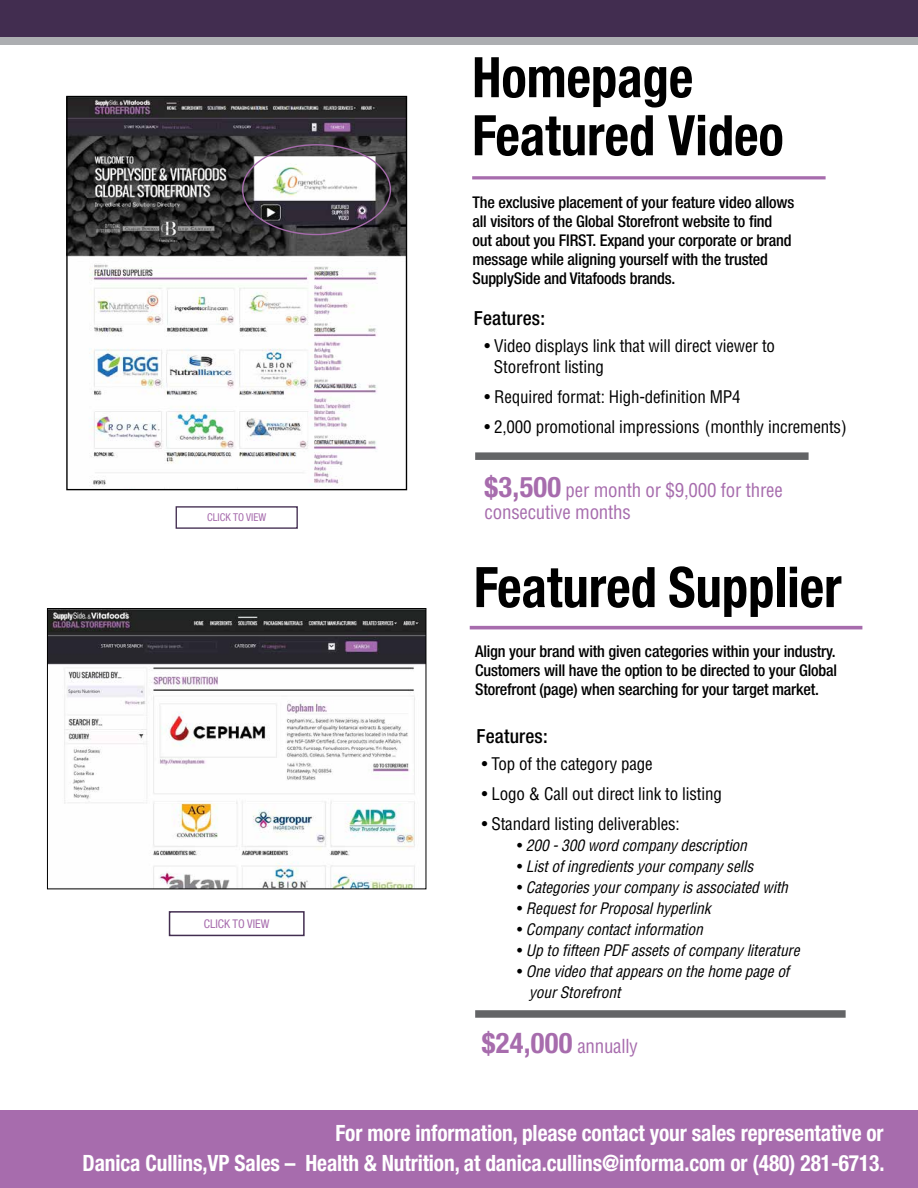
<style>
.page{position:relative;width:918px;height:1188px;background:#fff}
.page>*{position:absolute;margin:0;border:0;box-sizing:border-box;transform-origin:0 0}
.No_Spacing{font:700 condensed 55.95px/58.1px "Helvetica Neue LT Std";color:#000;scale:.94 1}
.No_Spacing-2{font:700 condensed 22.5px/30px "Helvetica Neue LT Std";letter-spacing:-.005em;color:#fff;text-align:right;scale:.95 1}
.No_Spacing-3{font:500 condensed 19.5px "Helvetica Neue LT Std";letter-spacing:.01em;color:#000}
.No_Spacing-4{font:condensed 18.9px/22.5px "Helvetica LT Std";letter-spacing:-.01em;color:#a76cad}
.No_Spacing-5{font:condensed 16.95px/20.7px "Helvetica LT Std";letter-spacing:-.01em;color:#000}
.No_Spacing-6{font:500 condensed 16.2px/18.9px "Helvetica Neue LT Std";letter-spacing:-.01em;color:#000}
.No_Spacing-7{font:italic condensed 15.45px/21px "Helvetica LT Std";letter-spacing:-.01em;color:#000}
.t1{font:condensed 12px "Helvetica Neue LT Std";color:#a76cad}
.t2{font:condensed 10.8px "Helvetica Neue LT Std";color:#a76cad}
.s1{font-size:19.5px;color:#fff}
.s2{font-family:"Helvetica Neue LT Std";font-weight:700;font-size:28.5px}
.s3{font-style:normal}
</style>
<div class="page">
<div style="left:0;top:0;width:918px;height:44px;background:#acaeb1"></div>
<div style="left:0;top:0;width:918px;height:36px;background:#422d50"></div>
<hr style="left:472px;top:176px;width:354px;height:3px;background:#a76cad">
<img style="left:68px;top:98px;width:337px;height:389px">
<div style="left:66px;top:96px;width:341px;height:394px;border:1px solid #000"></div>
<div style="left:475px;top:452px;width:334px;height:8px;background:#636466"></div>
<div style="left:0;top:1110px;width:918px;height:78px;background:#a76cad"></div>
<div style="left:176px;top:506px;width:122px;height:23px;border:1px solid #422d50"></div>
<hr style="left:470px;top:626px;width:392px;height:3px;background:#a76cad">
<img style="left:49px;top:610px;width:375px;height:277px">
<div style="left:47px;top:608px;width:379px;height:281px;border:1px solid #000"></div>
<div style="left:475px;top:1010px;width:371px;height:8px;background:#636466"></div>
<div style="left:169px;top:911px;width:136px;height:25px;border:2px solid #422d50"></div>
<p class="t2" style="left:207px;top:511px;width:60px">CLICK TO VIEW</p>
<p class="t1" style="left:204px;top:917px;width:67px">CLICK TO VIEW</p>
<p class="No_Spacing" style="left:472px;top:48px;width:333px">Homepage<br>Featured Video</p>
<p class="No_Spacing-6" style="left:472px;top:193px;width:323px">The exclusive placement of your feature video allows all visitors of the Global Storefront website to find out about you FIRST. Expand your corporate or brand message while aligning yourself with the trusted SupplySide and Vitafoods brands.</p>
<p class="No_Spacing-3" style="left:474px;top:307px;width:73px">Features:</p>
<p class="No_Spacing-5" style="left:485px;top:335px;width:292px">• Video displays link that will direct viewer to <span class="s1">..</span>Storefront listing</p>
<p class="No_Spacing-5" style="left:485px;top:386px;width:258px">• Required format: High-definition MP4</p>
<p class="No_Spacing-5" style="left:485px;top:416px;width:364px">• 2,000 promotional impressions (monthly increments)</p>
<p class="No_Spacing-4" style="left:485px;top:479px;width:300px"><span class="s2">$3,500</span> per month or $9,000 for three consecutive months</p>
<p class="No_Spacing" style="left:474px;top:557px;width:393px">Featured Supplier</p>
<p class="No_Spacing-6" style="left:475px;top:641px;width:364px;text-align:justify">Align your brand with given categories within your industry.<br>Customers will have the option to be directed to your Global Storefront (page) when searching for your target market.</p>
<p class="No_Spacing-3" style="left:476px;top:724px;width:73px">Features:</p>
<p class="No_Spacing-5" style="left:482px;top:753px;width:172px">• Top of the category page</p>
<p class="No_Spacing-5" style="left:482px;top:783px;width:241px">• Logo &amp; Call out direct link to listing</p>
<p class="No_Spacing-5" style="left:482px;top:813px;width:199px">• Standard listing deliverables:</p>
<p class="No_Spacing-7" style="left:517px;top:835px;width:231px"><span class="s3">•</span> 200 - 300 word company description</p>
<p class="No_Spacing-7" style="left:517px;top:856px;width:237px"><span class="s3">•</span> List of ingredients your company sells</p>
<p class="No_Spacing-7" style="left:517px;top:877px;width:272px"><span class="s3">•</span> Categories your company is associated with</p>
<p class="No_Spacing-7" style="left:517px;top:898px;width:195px"><span class="s3">•</span> Request for Proposal hyperlink</p>
<p class="No_Spacing-7" style="left:517px;top:919px;width:187px"><span class="s3">•</span> Company contact information</p>
<p class="No_Spacing-7" style="left:517px;top:940px;width:284px"><span class="s3">•</span> Up to fifteen PDF assets of company literature</p>
<p class="No_Spacing-7" style="left:529px;top:961px;width:262px;text-indent:-12px"><span class="s3">•</span> One video that appears on the home page of your Storefront</p>
<p class="No_Spacing-4" style="left:482px;top:1035px;width:158px"><span class="s2">$24,000</span> annually</p>
<p class="No_Spacing-2" style="left:83px;top:1117px;width:846px">For more information, please contact your sales representative or<br>Danica Cullins,VP Sales – Health &amp; Nutrition, at danica.cullins@informa.com or (480) 281-6713.</p>
</div>
